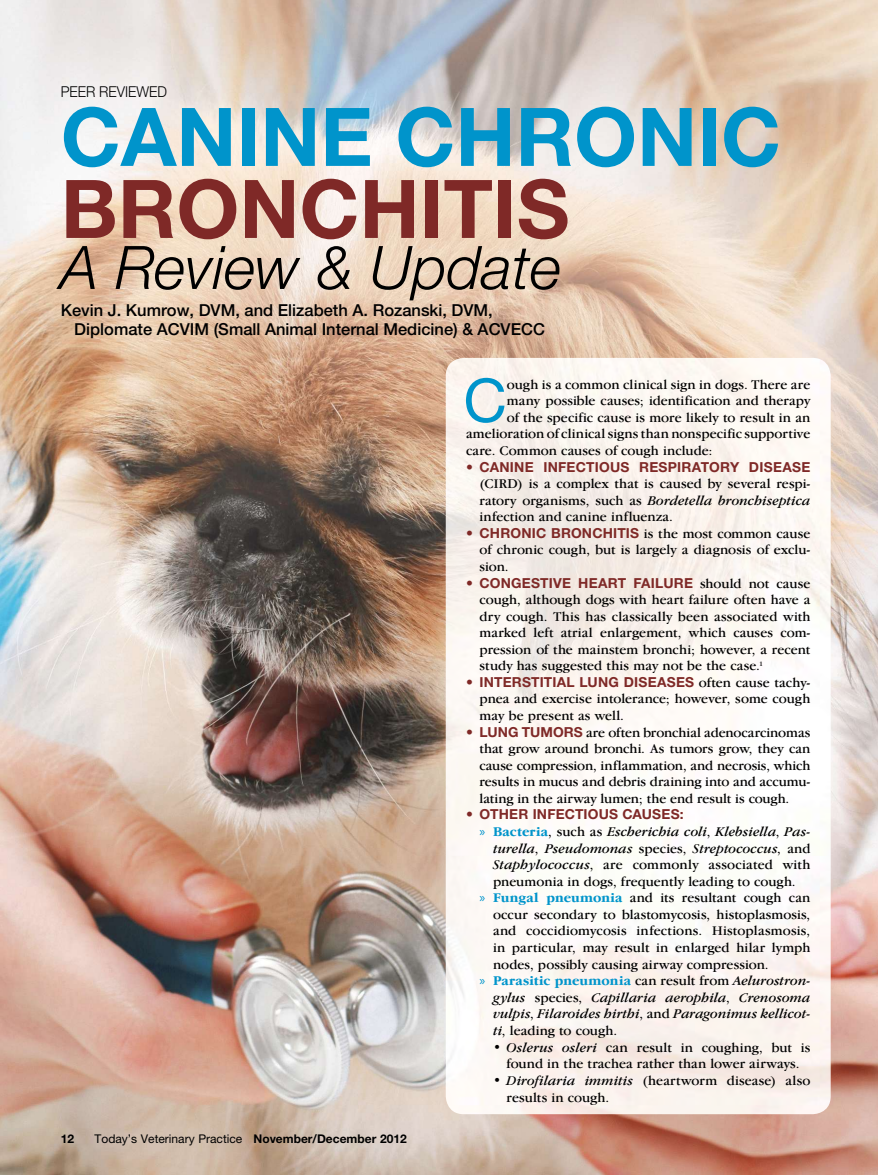
<style>
.page{position:relative;width:878px;height:1175px;background:#fff}
.page>*{position:absolute;margin:0;border:0;box-sizing:border-box;transform-origin:0 0}
.t1{font:700 81px/72px "Helvetica Neue LT Std";color:#0094cb}
.t2{font:60.15px "Helvetica Neue LT Std";color:#0094cb}
.t3{font:italic 300 60px "Helvetica Neue LT Std";color:#000}
.t4{font:500 16.5px/19.8px "Helvetica Neue LT Std";color:#000}
.t5{font:300 15px "Helvetica Neue LT Std";color:#000;scale:.93 1}
.t6{font:13.8px/16.5px "Garamond IT Cby BT";letter-spacing:.005em;color:#000;text-align:justify}
.t7{font:italic 13.8px "Garamond IT Cby BT";letter-spacing:.005em;color:#000}
.t8{font:700 13.8px "Garamond IT Cby BT";letter-spacing:.005em;color:#0094cb}
.t9{font:700 13.8px "Helvetica Neue LT Std";letter-spacing:.015em;color:#7f2927}
.t10{font:12px "Helvetica Neue LT Std";color:#000}
.t11{font:700 12px "Helvetica Neue LT Std";color:#000}
.s1{color:#7f2927}
.s2{font-weight:700}
.s3{font-family:"Helvetica Neue LT Std";font-weight:700;color:#7f2927}
.s4{font-style:italic}
.s5{font-family:"Myriad Pro";font-style:normal;color:#0094cb}
.s6{font-weight:700;font-style:normal;color:#0094cb}
.s7{font-style:normal}
.s8{font-family:"Myriad Pro";color:#0094cb}
.s9{font-weight:700;color:#0094cb}
.s10{font-family:"Myriad Pro";font-weight:400}
.s11{font-weight:400;color:#000}
.s12{font-weight:400;font-style:italic;color:#000}
.s13{font-size:14.25px}
</style>
<div class="page">
<img style="left:0;top:0;width:878px;height:1174px">
<img style="left:446px;top:358px;width:384px;height:756px;border-radius:18px">
<p class="t5" style="left:61px;top:83px;width:116px">PEER REVIEWED</p>
<p class="t1" style="left:61px;top:102px;width:721px">CANINE CHRONIC<br><span class="s1">BRONCHITIS</span></p>
<p class="t3" style="left:61px;top:246px;width:502px">A Review &amp; Update</p>
<p class="t4" style="left:74px;top:301px;width:472px;text-indent:-13px">Kevin J. Kumrow, DVM, and Elizabeth A. Rozanski, DVM,<br>Diplomate ACVIM (Small Animal Internal Medicine) &amp; ACVECC</p>
<p class="t11" style="left:61px;top:1131px;width:15px">12</p>
<p class="t10" style="left:94px;top:1131px;width:314px">Today’s Veterinary Practice <span class="s2">NOVEMBER/DECEMBER 2012</span></p>
<p class="t2" style="left:463px;top:366px;width:45px">C</p>
<p class="t6" style="left:507px;top:377px;width:305px">ough is a common clinical sign in dogs. There are</p>
<p class="t6" style="left:507px;top:394px;width:305px">many possible causes; identification and therapy</p>
<p class="t6" style="left:507px;top:410px;width:305px">of the specific cause is more likely to result in an</p>
<p class="t6" style="left:466px;top:427px;width:346px">amelioration of clinical signs than nonspecific supportive</p>
<p class="t6" style="left:466px;top:443px;width:248px">care. Common causes of cough include:</p>
<p class="t6" style="left:479px;top:460px;width:332px;text-indent:-14px"><span class="s3">• CANINE INFECTIOUS RESPIRATORY DISEASE </span>(CIRD) is a complex that is caused by several respi&shy;ratory organisms, such as <span class="s4">Bordetella bronchiseptica </span>infection and canine influenza.</p>
<p class="t6" style="left:479px;top:526px;width:332px;text-indent:-13px"><span class="s3">• CHRONIC BRONCHITIS</span> is the most common cause of chronic cough, but is largely a diagnosis of exclu&shy;sion.</p>
<p class="t6" style="left:479px;top:576px;width:332px;text-indent:-13px"><span class="s3">• CONGESTIVE HEART FAILURE</span> should not cause cough, although dogs with heart failure often have a dry cough. This has classically been associated with marked left atrial enlargement, which causes com&shy;pression of the mainstem bronchi; however, a recent study has suggested this may not be the case.<sup>1</sup></p>
<p class="t6" style="left:479px;top:675px;width:332px;text-indent:-14px"><span class="s3">• INTERSTITIAL LUNG DISEASES</span> often cause tachy&shy;pnea and exercise intolerance; however, some cough may be present as well.</p>
<p class="t6" style="left:479px;top:725px;width:332px;text-indent:-13px"><span class="s3">• LUNG TUMORS</span> are often bronchial adenocarcinomas that grow around bronchi. As tumors grow, they can cause compression, inflammation, and necrosis, which results in mucus and debris draining into and accumu&shy;lating in the airway lumen; the end result is cough.</p>
<p class="t9" style="left:466px;top:806px;width:219px">• OTHER INFECTIOUS CAUSES:</p>
<p class="t7" style="left:479px;top:826px;width:332px"><span class="s5">»</span> <span class="s6">Bacteria</span><span class="s7">, such as</span> Escherichia coli<span class="s7">,</span> Klebsiella<span class="s7">,</span> Pas-</p>
<p class="t7" style="left:493px;top:843px;width:319px">turella<span class="s7">,</span> Pseudomonas <span class="s7">species,</span> Streptococcus<span class="s7">, and</span></p>
<p class="t6" style="left:493px;top:857px;width:319px"><span class="s4">Staphylococcus</span>, are commonly associated with</p>
<p class="t6" style="left:493px;top:874px;width:304px">pneumonia in dogs, frequently leading to cough.</p>
<p class="t6" style="left:479px;top:890px;width:332px"><span class="s8">»</span> <span class="s9">Fungal pneumonia</span> and its resultant cough can</p>
<p class="t6" style="left:493px;top:907px;width:319px">occur secondary to blastomycosis, histoplasmosis,</p>
<p class="t6" style="left:493px;top:924px;width:319px">and coccidiomycosis infections. Histoplasmosis,</p>
<p class="t6" style="left:493px;top:940px;width:319px">in particular, may result in enlarged hilar lymph</p>
<p class="t6" style="left:493px;top:957px;width:277px">nodes, possibly causing airway compression.</p>
<p class="t8" style="left:479px;top:972px;width:332px"><span class="s10">»</span> Parasitic pneumonia <span class="s11">can result from</span> <span class="s12">Aelurostron-</span></p>
<p class="t7" style="left:493px;top:992px;width:319px">gylus <span class="s7">species,</span> Capillaria aerophila<span class="s7">,</span> Crenosoma</p>
<p class="t7" style="left:493px;top:1008px;width:319px">vulpis<span class="s7">,</span> Filaroides hirthi<span class="s7">, and</span> Paragonimus kellicot-</p>
<p class="t6" style="left:493px;top:1023px;width:126px"><span class="s4">ti</span>, leading to cough.</p>
<p class="t6" style="left:493px;top:1038px;width:319px;text-align:center">• <span class="s4">Oslerus osleri</span> <span class="s13">can</span> result in coughing, but is found in the trachea rather than lower airways.</p>
<p class="t6" style="left:506px;top:1072px;width:305px;text-indent:-13px">• <span class="s4">Dirofilaria immitis</span> (heartworm disease) also results in cough.</p>
</div>
